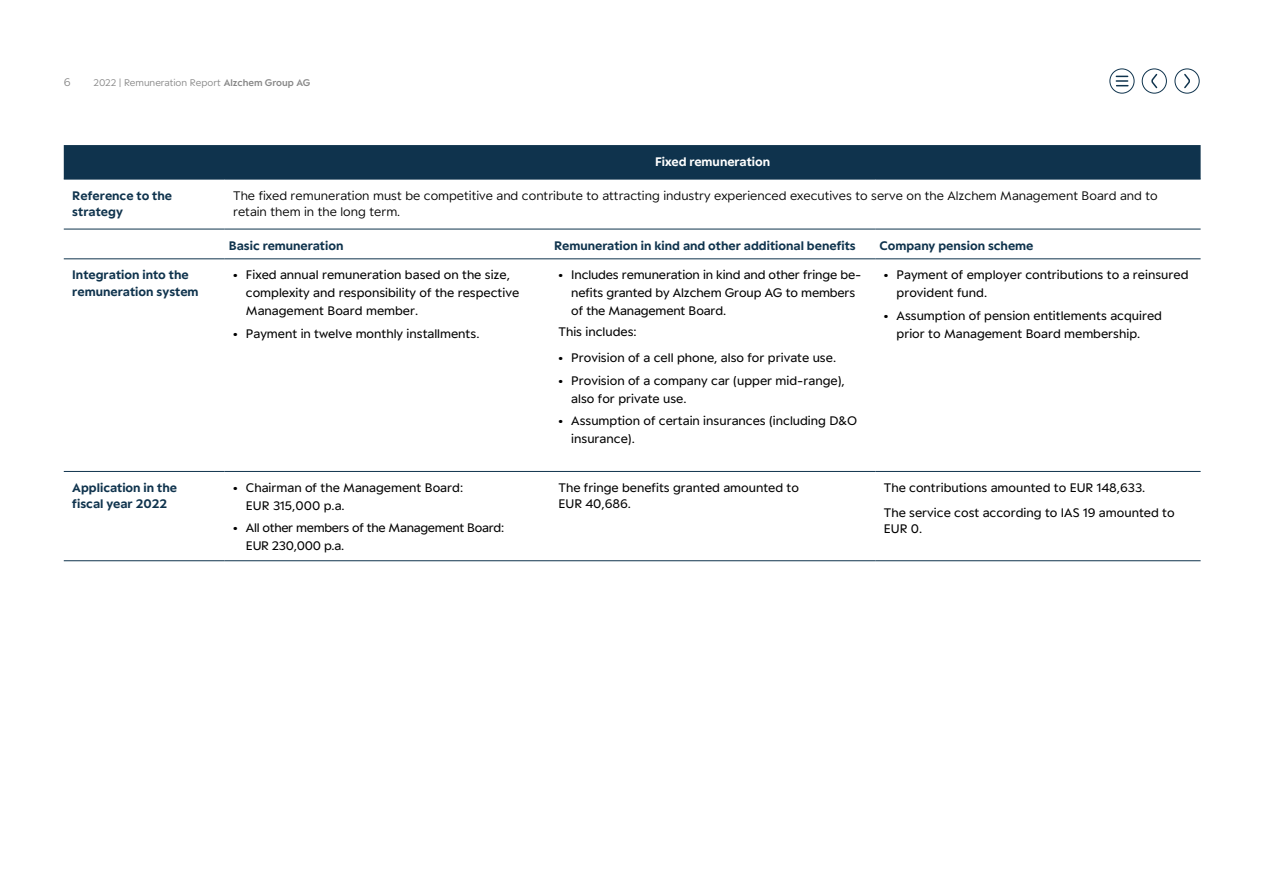
<style>
.page{position:relative;width:1263px;height:893px;background:#fff}
.page>*{position:absolute;margin:0;border:0;box-sizing:border-box;transform-origin:0 0}
.t1{font:13.5px/18px "ACT";color:#000}
.t2{font:700 13.5px/16.2px "ACT";color:#0f334d}
.t3{font:300 13.5px/16.2px "ACT";color:#000}
.t4{font:13.5px/18px "ACT";letter-spacing:-.02em;color:#000}
.t5{font:700 13.5px "ACT";color:#fff}
.t6{font:300 12px "ACT";color:#878787}
.t7{font:300 10.5px "ACT";color:#878787}
.s1{font-weight:600}
.s2{font-weight:700}
</style>
<div class="page">
<div style="left:64px;top:145px;width:1136px;height:34px;background:#0f334d"></div>
<hr style="left:64px;top:179px;width:161px;height:1px;background:#0f334d">
<hr style="left:225px;top:179px;width:325px;height:1px;background:#0f334d">
<hr style="left:550px;top:179px;width:325px;height:1px;background:#0f334d">
<hr style="left:875px;top:179px;width:325px;height:1px;background:#0f334d">
<hr style="left:64px;top:229px;width:161px;height:1px;background:#0f334d">
<hr style="left:225px;top:229px;width:325px;height:1px;background:#0f334d">
<hr style="left:550px;top:229px;width:325px;height:1px;background:#0f334d">
<hr style="left:875px;top:229px;width:325px;height:1px;background:#0f334d">
<hr style="left:64px;top:258px;width:161px;height:1px;background:#0f334d">
<hr style="left:225px;top:258px;width:325px;height:1px;background:#0f334d">
<hr style="left:550px;top:258px;width:325px;height:1px;background:#0f334d">
<hr style="left:875px;top:258px;width:325px;height:1px;background:#0f334d">
<hr style="left:64px;top:471px;width:161px;height:1px;background:#0f334d">
<hr style="left:225px;top:471px;width:325px;height:1px;background:#0f334d">
<hr style="left:550px;top:471px;width:325px;height:1px;background:#0f334d">
<hr style="left:875px;top:471px;width:325px;height:1px;background:#0f334d">
<hr style="left:64px;top:560px;width:161px;height:1px;background:#0f334d">
<hr style="left:225px;top:560px;width:325px;height:1px;background:#0f334d">
<hr style="left:550px;top:560px;width:325px;height:1px;background:#0f334d">
<hr style="left:875px;top:560px;width:325px;height:1px;background:#0f334d">
<div style="left:1175px;top:69px;width:24px;height:24px;border:1px solid #0f334d;border-radius:50%"></div>
<svg style="left:1184px;top:73px;width:5px;height:16px"></svg>
<div style="left:1142px;top:69px;width:24px;height:24px;border:1px solid #0f334d;border-radius:50%"></div>
<svg style="left:1152px;top:73px;width:6px;height:16px"></svg>
<svg style="left:1110px;top:69px;width:24px;height:24px"></svg>
<div style="left:1110px;top:69px;width:24px;height:24px;border:1px solid #0f334d;border-radius:50%"></div>
<svg style="left:1116px;top:76px;width:12px;height:10px"></svg>
<p class="t6" style="left:64px;top:73px;width:8px">6</p>
<p class="t7" style="left:94px;top:74px;width:218px">2022 | Remuneration Report <span class="s1">Alzchem Group AG</span></p>
<p class="t5" style="left:655px;top:151px;width:117px">Fixed remuneration</p>
<p class="t2" style="left:72px;top:187px;width:101px">Reference to the strategy</p>
<p class="t3" style="left:233px;top:187px;width:926px">The fixed remuneration must be competitive and contribute to attracting industry experienced executives to serve on the Alzchem Management Board and to retain them in the long term.</p>
<p class="t2" style="left:229px;top:237px;width:116px">Basic remuneration</p>
<p class="t2" style="left:554px;top:237px;width:303px">Remuneration in kind and other additional benefits</p>
<p class="t2" style="left:879px;top:237px;width:155px">Company pension scheme</p>
<p class="t2" style="left:72px;top:266px;width:128px">Integration into the remuneration system</p>
<p class="t1" style="left:246px;top:265px;width:275px;text-indent:-13px"><span class="s2">•</span> Fixed annual remuneration based on the size, complexity and responsibility of the respective<br>Management Board member.</p>
<p class="t1" style="left:233px;top:324px;width:248px"><span class="s2">•</span> Payment in twelve monthly installments.</p>
<p class="t1" style="left:896px;top:265px;width:293px;text-indent:-13px"><span class="s2">•</span> Payment of employer contributions to a reinsured provident fund.</p>
<p class="t1" style="left:896px;top:306px;width:267px;text-indent:-13px"><span class="s2">•</span> Assumption of pension entitlements acquired prior to Management Board membership.</p>
<p class="t1" style="left:571px;top:265px;width:292px;text-indent:-13px"><span class="s2">•</span> Includes remuneration in kind and other fringe be&shy;nefits granted by Alzchem Group AG to members of the Management Board.</p>
<p class="t1" style="left:558px;top:322px;width:80px">This includes:</p>
<p class="t1" style="left:558px;top:348px;width:279px"><span class="s2">•</span> Provision of a cell phone, also for private use.</p>
<p class="t1" style="left:571px;top:371px;width:275px;text-indent:-13px"><span class="s2">•</span> Provision of a company car (upper mid-range), also for private use.</p>
<p class="t1" style="left:571px;top:411px;width:287px;text-indent:-13px"><span class="s2">•</span> Assumption of certain insurances (including D&amp;O insurance).</p>
<p class="t2" style="left:72px;top:479px;width:106px">Application in the fiscal year 2022</p>
<p class="t1" style="left:246px;top:478px;width:219px;text-indent:-13px"><span class="s2">•</span> Chairman of the Management Board:<br>EUR 315,000 p.a.</p>
<p class="t4" style="left:246px;top:518px;width:260px;text-indent:-13px"><span class="s2">•</span> All other members of the Management Board:<br>EUR 230,000 p.a.</p>
<p class="t1" style="left:558px;top:479px;width:242px;line-height:16.2px">The fringe benefits granted amounted to<br>EUR 40,686.</p>
<p class="t1" style="left:884px;top:475px;width:292px;line-height:24.8px">The contributions amounted to EUR 148,633.<br>The service cost according to IAS 19 amounted to</p>
<p class="t1" style="left:884px;top:519px;width:40px">EUR 0.</p>
</div>
